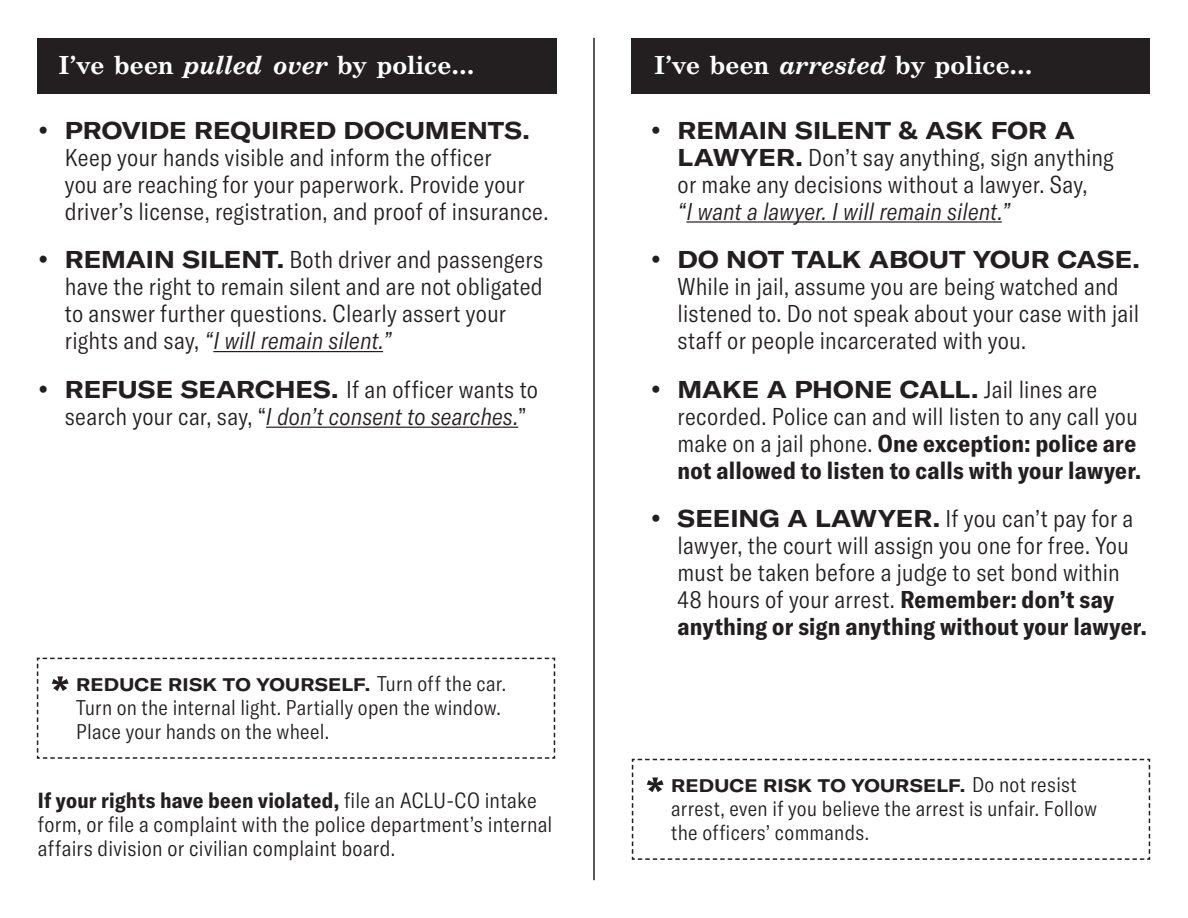
<style>
.page{position:relative;width:1188px;height:918px;background:#fff}
.page>*{position:absolute;margin:0;border:0;box-sizing:border-box;transform-origin:0 0}
.t1{font:700 27px "Century Schoolbook FS";letter-spacing:.01em;color:#fff}
.t2{font:300 condensed 24px/27px "GT America";letter-spacing:.01em;color:#231f20}
.t3{font:700 expanded 24px "GT America";color:#231f20}
.t4{font:italic 300 condensed 24px "GT America";letter-spacing:.005em;color:#231f20}
.t5{font:300 condensed 21.6px/24px "GT America";letter-spacing:.015em;color:#231f20}
.t6{font:300 condensed 21px/24px "GT America";letter-spacing:.015em;color:#231f20}
.t7{font:700 expanded 18px "GT America";letter-spacing:.01em;color:#231f20}
.s1{font-style:italic}
.s2{font-weight:700;font-stretch:expanded}
.s3{font-weight:300;font-stretch:condensed;font-size:21px}
.s4{font-weight:700}
</style>
<div class="page">
<div style="left:37px;top:38px;width:519px;height:56px;background:#231f20"></div>
<hr style="left:213px;top:351px;width:170px;height:1px;background:#231f20">
<hr style="left:266px;top:427px;width:252px;height:1px;background:#231f20">
<div style="left:631px;top:38px;width:519px;height:56px;background:#231f20"></div>
<hr style="left:686px;top:221px;width:316px;height:2px;background:#231f20">
<svg style="left:37px;top:658px;width:518px;height:101px"></svg>
<hr style="left:593px;top:38px;width:2px;height:842px;background:#231f20">
<svg style="left:632px;top:759px;width:518px;height:101px"></svg>
<p class="t1" style="left:59px;top:50px;width:417px">I’ve been <span class="s1">pulled over</span> by police...</p>
<p class="t3" style="left:65px;top:115px;width:467px">PROVIDE REQUIRED DOCUMENTS.</p>
<p class="t2" style="left:65px;top:144px;width:485px">Keep your hands visible and inform the officer<br>you are reaching for your paperwork. Provide your driver’s license, registration, and proof of insurance.</p>
<p class="t2" style="left:65px;top:246px;width:480px"><span class="s2">REMAIN SILENT.</span> Both driver and passengers have the right to remain silent and are not obligated to answer further questions. Clearly assert your rights and say, <span class="s1">“I will remain silent.”</span></p>
<p class="t2" style="left:65px;top:376px;width:475px"><span class="s2">REFUSE SEARCHES.</span> If an officer wants to search your car, say, “<span class="s1">I don’t consent to searches.</span>”</p>
<p class="t7" style="left:76px;top:674px;width:431px">REDUCE RISK TO YOURSELF. <span class="s3">Turn off the car.</span></p>
<p class="t6" style="left:76px;top:696px;width:426px">Turn on the internal light. Partially open the window.<br>Place your hands on the wheel.</p>
<p class="t5" style="left:38px;top:788px;width:516px"><span class="s4">If your rights have been violated,</span> file an ACLU-CO intake form, or file a complaint with the police department’s internal affairs division or civilian complaint board.</p>
<p class="t1" style="left:654px;top:50px;width:380px">I’ve been <span class="s1">arrested</span> by police...</p>
<p class="t2" style="left:678px;top:117px;width:437px"><span class="s2">REMAIN SILENT &amp; ASK FOR A<br>LAWYER.</span> Don’t say anything, sign anything or make any decisions without a lawyer. Say,</p>
<p class="t4" style="left:678px;top:197px;width:334px">“I want a lawyer. I will remain silent.”</p>
<p class="t3" style="left:678px;top:245px;width:464px">DO NOT TALK ABOUT YOUR CASE.</p>
<p class="t2" style="left:678px;top:273px;width:463px">While in jail, assume you are being watched and listened to. Do not speak about your case with jail staff or people incarcerated with you.</p>
<p class="t2" style="left:678px;top:376px;width:465px"><span class="s2">MAKE A PHONE CALL.</span> Jail lines are recorded. Police can and will listen to any call you make on a jail phone. <span class="s4">One exception: police are not allowed to listen to calls with your lawyer.</span></p>
<p class="t2" style="left:678px;top:506px;width:471px"><span class="s2">SEEING A LAWYER.</span> If you can’t pay for a lawyer, the court will assign you one for free. You must be taken before a judge to set bond within 48 hours of your arrest. <span class="s4">Remember: don’t say anything or sign anything without your lawyer.</span></p>
<p class="t7" style="left:671px;top:775px;width:407px">REDUCE RISK TO YOURSELF. <span class="s3">Do not resist</span></p>
<p class="t6" style="left:671px;top:797px;width:427px">arrest, even if you believe the arrest is unfair. Follow the officers’ commands.</p>
</div>
